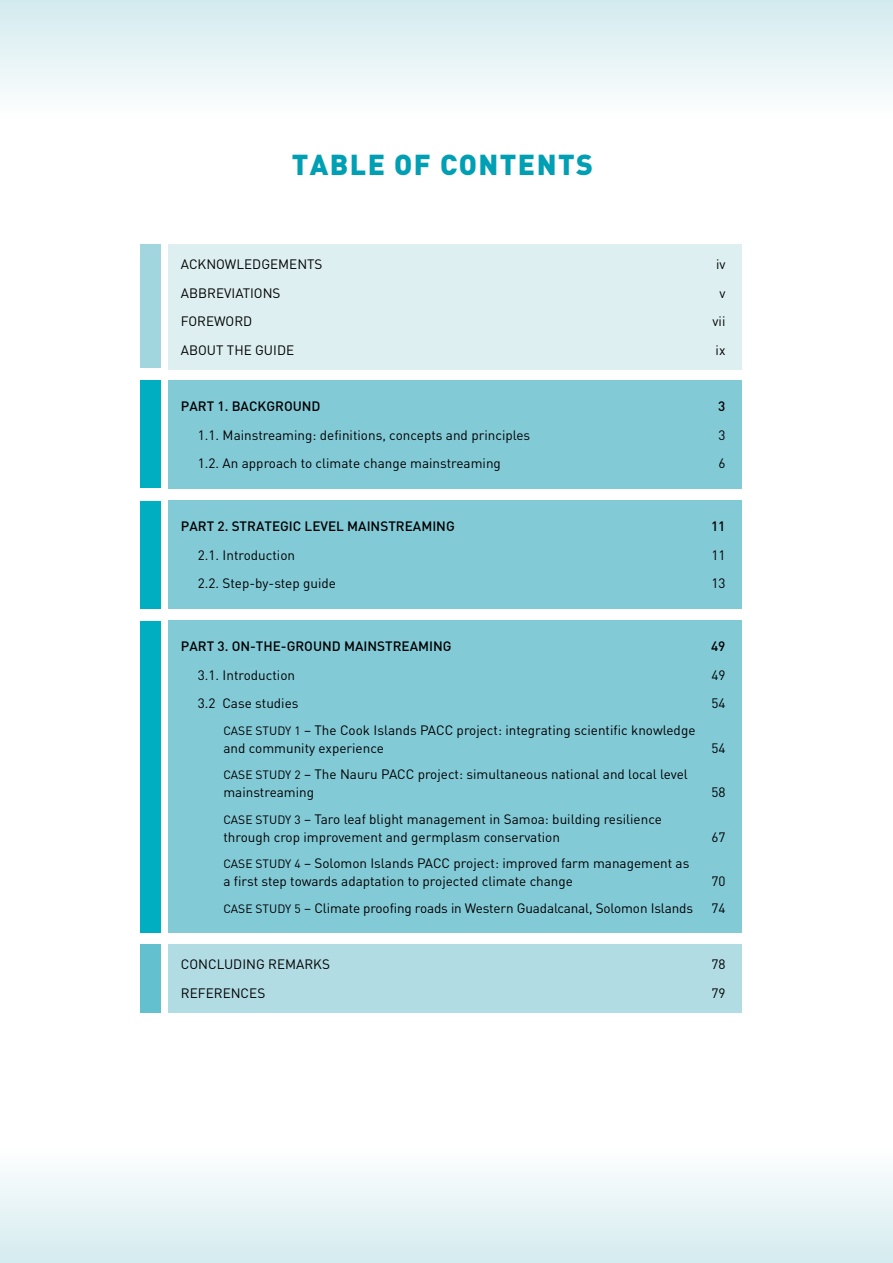
<style>
.page{position:relative;width:893px;height:1263px;background:#fff}
.page>*{position:absolute;margin:0;border:0;box-sizing:border-box;transform-origin:0 0}
.t1{font:900 28.5px "DIN";letter-spacing:.05em;color:#009fb4}
.t2{font:13.5px/18px "DIN";color:#000}
.t3{font:500 13.5px "DIN";color:#000}
.t4{font:12px "DIN";color:#000}
.s1{font-size:12px}
</style>
<div class="page">
<div style="left:168px;top:244px;width:573px;height:125px;background:#ddeff1"></div>
<div style="left:140px;top:244px;width:21px;height:124px;background:#a1d6df"></div>
<div style="left:168px;top:380px;width:573px;height:108px;background:#83cad7"></div>
<div style="left:140px;top:380px;width:21px;height:108px;background:#00aec1"></div>
<div style="left:168px;top:500px;width:573px;height:108px;background:#83cad7"></div>
<div style="left:140px;top:501px;width:21px;height:107px;background:#00aec1"></div>
<div style="left:168px;top:620px;width:573px;height:312px;background:#83cad7"></div>
<div style="left:140px;top:621px;width:21px;height:311px;background:#00aec1"></div>
<div style="left:168px;top:944px;width:573px;height:68px;background:#b1dce4"></div>
<div style="left:140px;top:944px;width:21px;height:68px;background:#62c0cf"></div>
<div style="left:0;top:0;width:893px;height:118px;background:linear-gradient(to bottom,#d2eaee,#fdfefe)"></div>
<div style="left:0;top:1148px;width:893px;height:115px;background:linear-gradient(to bottom,#fefefe,#d4ebef)"></div>
<h1 class="t1" style="left:292px;top:146px;width:303px">TABLE OF CONTENTS</h1>
<p class="t2" style="left:181px;top:255px;width:98px">Acknowledgements</p>
<p class="t2" style="left:716px;top:255px;width:11px">iv</p>
<p class="t2" style="left:181px;top:283px;width:18px">Abbre</p>
<p class="t2" style="left:224px;top:283px;width:10px">viations</p>
<p class="t2" style="left:719px;top:283px;width:8px">v</p>
<p class="t2" style="left:181px;top:312px;width:17px">Fore</p>
<p class="t2" style="left:214px;top:312px;width:19px">word</p>
<p class="t2" style="left:713px;top:312px;width:14px">vii</p>
<p class="t2" style="left:181px;top:341px;width:18px">About</p>
<p class="t2" style="left:227px;top:341px;width:36px">the Guide</p>
<p class="t2" style="left:716px;top:341px;width:11px">ix</p>
<p class="t3" style="left:181px;top:398px;width:18px">PART</p>
<p class="t3" style="left:217px;top:398px;width:99px">1. BACKGROUND</p>
<p class="t3" style="left:718px;top:398px;width:9px">3</p>
<p class="t2" style="left:198px;top:426px;width:334px">1.1. Mainstreaming: definitions, concepts and principles</p>
<p class="t2" style="left:718px;top:426px;width:9px">3</p>
<p class="t2" style="left:198px;top:454px;width:305px">1.2. An approach to climate change mainstreaming</p>
<p class="t2" style="left:718px;top:454px;width:9px">6</p>
<p class="t3" style="left:181px;top:517px;width:18px">PART</p>
<p class="t3" style="left:217px;top:517px;width:31px">2. STRATEGIC</p>
<p class="t3" style="left:305px;top:517px;width:85px">LEVEL MAI NSTREA</p>
<p class="t3" style="left:421px;top:517px;width:30px">MING</p>
<p class="t3" style="left:711px;top:517px;width:16px">11</p>
<p class="t2" style="left:198px;top:545px;width:99px">2.1. Introduction</p>
<p class="t2" style="left:711px;top:545px;width:16px">11</p>
<p class="t2" style="left:198px;top:574px;width:140px">2.2. Step-by-step guide</p>
<p class="t2" style="left:711px;top:574px;width:16px">13</p>
<p class="t3" style="left:181px;top:637px;width:18px">PART</p>
<p class="t3" style="left:217px;top:637px;width:169px">3. ON-THE-GROU ND MAI NSTREA</p>
<p class="t3" style="left:418px;top:637px;width:30px">MING</p>
<p class="t3" style="left:711px;top:637px;width:16px">49</p>
<p class="t2" style="left:198px;top:665px;width:99px">3.1. Introduction</p>
<p class="t2" style="left:711px;top:665px;width:16px">49</p>
<p class="t2" style="left:198px;top:694px;width:102px">3.2 Case studies</p>
<p class="t2" style="left:711px;top:694px;width:16px">54</p>
<p class="t4" style="left:223px;top:723px;width:8px">Case</p>
<p class="t4" style="left:256px;top:723px;width:9px">stud</p>
<p class="t2" style="left:223px;top:721px;width:474px;text-indent:62px"><span class="s1">y 1</span> – The Cook Islands PACC project: integrating scientific knowledge and community experience</p>
<p class="t2" style="left:711px;top:739px;width:16px">54</p>
<p class="t2" style="left:223px;top:765px;width:466px;text-indent:62px"><span class="s1">y 2</span> – The Nauru PACC project: simultaneous national and local level mainstreaming</p>
<p class="t4" style="left:223px;top:767px;width:8px">Case</p>
<p class="t4" style="left:256px;top:767px;width:9px">stud</p>
<p class="t2" style="left:223px;top:810px;width:440px;text-indent:62px"><span class="s1">y 3</span> – Taro leaf blight management in Samoa: building resilience through crop improvement and germplasm conservation</p>
<p class="t4" style="left:223px;top:812px;width:8px">Case</p>
<p class="t4" style="left:256px;top:812px;width:9px">stud</p>
<p class="t2" style="left:223px;top:854px;width:467px;text-indent:62px"><span class="s1">y 4</span> – Solomon Islands PACC project: improved farm management as a first step towards adaptation to projected climate change</p>
<p class="t4" style="left:223px;top:856px;width:8px">Case</p>
<p class="t4" style="left:256px;top:856px;width:9px">stud</p>
<p class="t2" style="left:711px;top:783px;width:16px">58</p>
<p class="t2" style="left:711px;top:828px;width:16px">67</p>
<p class="t2" style="left:711px;top:872px;width:16px">70</p>
<p class="t4" style="left:223px;top:901px;width:8px">Case</p>
<p class="t4" style="left:256px;top:901px;width:9px">stud</p>
<p class="t2" style="left:285px;top:899px;width:409px"><span class="s1">y 5</span> – Climate proofing roads in Western Guadalcanal, Solomon Islands</p>
<p class="t2" style="left:711px;top:899px;width:16px">74</p>
<p class="t2" style="left:181px;top:955px;width:10px">Con</p>
<p class="t2" style="left:208px;top:955px;width:25px">cludin</p>
<p class="t2" style="left:256px;top:955px;width:22px">g remar</p>
<p class="t2" style="left:313px;top:955px;width:14px">ks</p>
<p class="t2" style="left:711px;top:955px;width:16px">78</p>
<p class="t2" style="left:181px;top:983px;width:18px">Referen</p>
<p class="t2" style="left:241px;top:983px;width:15px">ces</p>
<p class="t2" style="left:711px;top:983px;width:16px">79</p>
</div>
